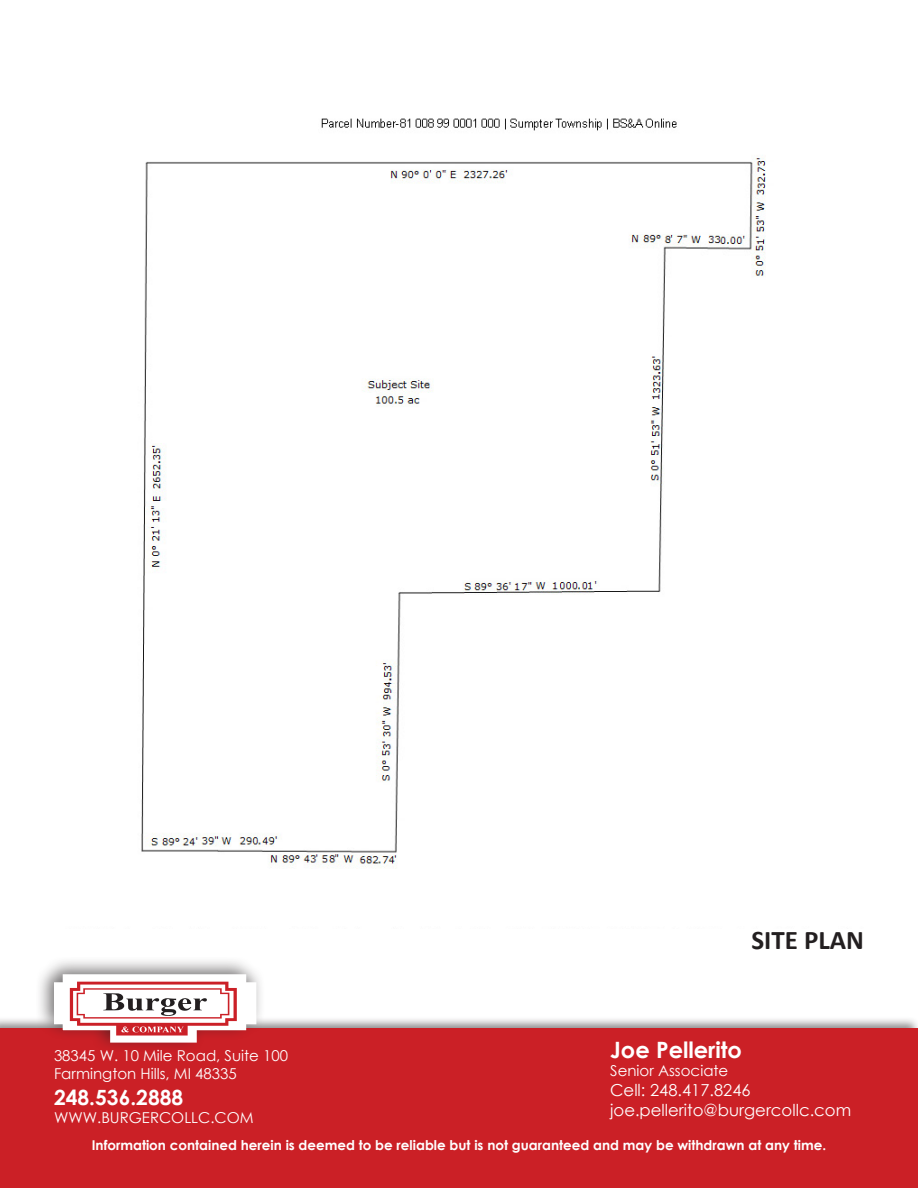
<style>
.page{position:relative;width:918px;height:1188px;background:#fff}
.page>*{position:absolute;margin:0;border:0;box-sizing:border-box;transform-origin:0 0}
.t1{font:700 27px "Calibri";color:#231f20}
.t2{font:700 22.5px "Century Gothic";color:#fff}
.t3{font:700 21px "Century Gothic";color:#fff}
.t4{font:16.5px/19.8px "Century Gothic";color:#fff}
.t5{font:15px/18px "Century Gothic";color:#fff}
.t6{font:700 13.5px "Century Gothic";color:#fff}
</style>
<div class="page">
<img style="left:141px;top:118px;width:625px;height:751px">
<div style="left:0;top:1016px;width:918px;height:172px;background:#231f20;opacity:.52"></div>
<div style="left:0;top:1028px;width:918px;height:160px;background:#cb2026"></div>
<div style="left:35px;top:956px;width:230px;height:97px;background:#231f20;opacity:.6"></div>
<svg style="left:54px;top:974px;width:202px;height:69px"></svg>
<p class="t1" style="left:751px;top:921px;width:114px">SITE PLAN</p>
<h2 class="t2" style="left:610px;top:1033px;width:133px">Joe Pellerito</h2>
<p class="t5" style="left:610px;top:1061px;width:120px">Senior Associate</p>
<p class="t4" style="left:610px;top:1080px;width:243px">Cell: 248.417.8246 joe.pellerito@burgercollc.com</p>
<p class="t5" style="left:54px;top:1047px;width:236px">38345 W. 10 Mile Road, Suite 100<br>Farmington Hills, MI 48335</p>
<h3 class="t3" style="left:54px;top:1081px;width:131px">248.536.2888</h3>
<p class="t5" style="left:54px;top:1108px;width:201px">WWW.BURGERCOLLC.COM</p>
<p class="t6" style="left:92px;top:1134px;width:736px">Information contained herein is deemed to be reliable but is not guaranteed and may be withdrawn at any time.</p>
</div>
